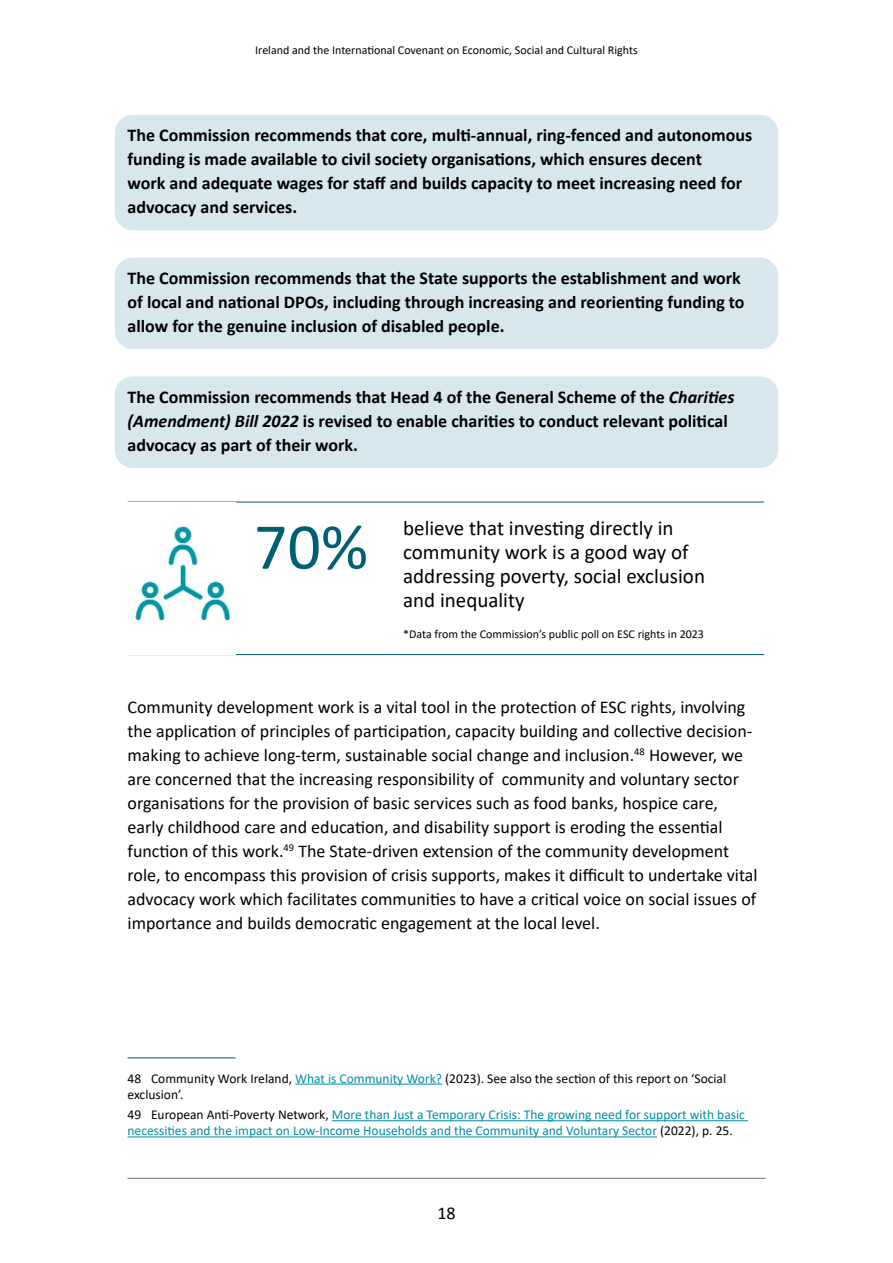
<style>
.page{position:relative;width:893px;height:1263px;background:#fff}
.page>*{position:absolute;margin:0;border:0;box-sizing:border-box;transform-origin:0 0}
.t1{font:66px "Calibri";color:#005f70}
.t2{font:21px/24px "Calibri";color:#000}
.t3{font:18px/24px "Calibri";color:#000}
.t4{font:700 18px/24px "Calibri";color:#000}
.t5{font:13.5px/20.4px "Calibri";color:#008da5}
.t6{font:13.5px "Calibri";color:#000}
.t7{font:12px "Calibri";color:#000}
.s1{font-style:italic}
.s2{color:#008da5}
.s3{color:#000}
</style>
<div class="page">
<hr style="left:128px;top:1178px;width:637px;height:1px;background:#6b6c7c">
<hr style="left:128px;top:1057px;width:108px;height:1px;background:#4e86c0">
<hr style="left:128px;top:654px;width:108px;height:1px;background:#005f70">
<hr style="left:236px;top:654px;width:150px;height:1px;background:#005f70">
<hr style="left:386px;top:654px;width:378px;height:1px;background:#005f70">
<hr style="left:236px;top:502px;width:150px;height:1px;background:#005f70">
<hr style="left:386px;top:502px;width:378px;height:1px;background:#005f70">
<hr style="left:295px;top:1084px;width:147px;height:1px;background:#008da5">
<hr style="left:332px;top:1120px;width:416px;height:1px;background:#008da5">
<hr style="left:128px;top:1136px;width:529px;height:1px;background:#008da5">
<div style="left:115px;top:115px;width:663px;height:115px;background:#d6e7ee;border-radius:18px"></div>
<div style="left:115px;top:258px;width:663px;height:91px;background:#d6e7ee;border-radius:18px"></div>
<div style="left:115px;top:376px;width:663px;height:92px;background:#d6e7ee;border-radius:18px"></div>
<img style="left:134px;top:524px;width:98px;height:97px">
<p class="t7" style="left:255px;top:41px;width:384px">Ireland and the International Covenant on Economic, Social and Cultural Rights</p>
<p class="t4" style="left:128px;top:123px;width:626px">The Commission recommends that core, multi-annual, ring-fenced and autonomous funding is made available to civil society organisations, which ensures decent<br>work and adequate wages for staff and builds capacity to meet increasing need for advocacy and services.</p>
<p class="t4" style="left:128px;top:266px;width:619px">The Commission recommends that the State supports the establishment and work of local and national DPOs, including through increasing and reorienting funding to allow for the genuine inclusion of disabled people.</p>
<p class="t4" style="left:128px;top:384px;width:608px">The Commission recommends that Head 4 of the General Scheme of the <span class="s1">Charities (Amendment) Bill 2022</span> is revised to enable charities to conduct relevant political advocacy as part of their work.</p>
<p class="t1" style="left:254px;top:501px;width:116px">70%</p>
<p class="t2" style="left:403px;top:515px;width:272px">believe that investing directly in</p>
<p class="t2" style="left:403px;top:539px;width:287px">community work is a good way of</p>
<p class="t2" style="left:403px;top:563px;width:303px">addressing poverty, social exclusion and inequality</p>
<p class="t7" style="left:403px;top:625px;width:302px">*Data from the Commission’s public poll on ESC rights in 2023</p>
<p class="t3" style="left:128px;top:694px;width:631px">Community development work is a vital tool in the protection of ESC rights, involving the application of principles of participation, capacity building and collective decision&shy;making to achieve long-term, sustainable social change and inclusion.<sup>48</sup> However, we are concerned that the increasing responsibility of community and voluntary sector organisations for the provision of basic services such as food banks, hospice care, early childhood care and education, and disability support is eroding the essential function of this work.<sup>49</sup> The State-driven extension of the community development role, to encompass this provision of crisis supports, makes it difficult to undertake vital advocacy work which facilitates communities to have a critical voice on social issues of importance and builds democratic engagement at the local level.</p>
<p class="t6" style="left:128px;top:1069px;width:600px">48 Community Work Ireland, <span class="s2">What is Community Work?</span> (2023). See also the section of this report on ‘Social</p>
<p class="t5" style="left:128px;top:1084px;width:619px"><span class="s3">exclusion’.<br>49 European Anti-Poverty Network,</span> More than Just a Temporary Crisis: The growing need for support with basic</p>
<p class="t5" style="left:128px;top:1120px;width:607px">necessities and the impact on Low-Income Households and the Community and Voluntary Sector <span class="s3">(2022), p. 25.</span></p>
<p class="t3" style="left:437px;top:1201px;width:20px">18</p>
</div>
